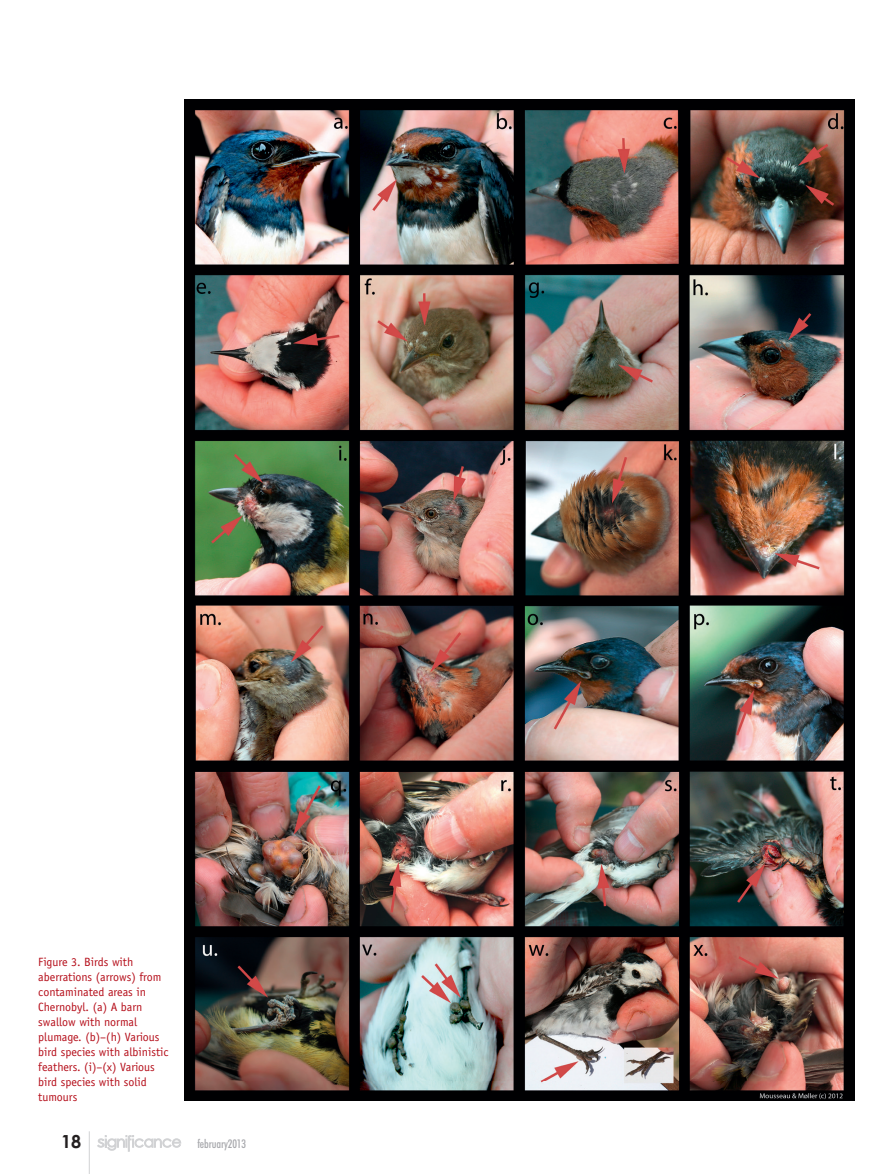
<style>
.page{position:relative;width:893px;height:1174px;background:#fff}
.page>*{position:absolute;margin:0;border:0;box-sizing:border-box;transform-origin:0 0}
.t1{font:700 18px "Century Gothic";color:#231f20}
.t2{font:12px/15px "Officina Sans";color:#b50e1a}
.t3{font:500 condensed 12px "Futura BT";letter-spacing:-.01em;color:#a8a9ad}
</style>
<div class="page">
<svg style="left:97px;top:1135px;width:84px;height:16px"></svg>
<hr style="left:89px;top:1131px;width:1px;height:43px;background:#d1d2d4">
<img style="left:184px;top:100px;width:671px;height:1000px">
<p class="t2" style="left:38px;top:954px;width:132px">Figure 3. Birds with aberrations (arrows) from contaminated areas in<br>Chernobyl. (a) A barn swallow with normal plumage. (b)–(h) Various bird species with albinistic feathers. (i)–(x) Various bird species with solid tumours</p>
<h1 class="t1" style="left:61px;top:1127px;width:22px">18</h1>
<p class="t3" style="left:197px;top:1136px;width:50px">february2013</p>
</div>
